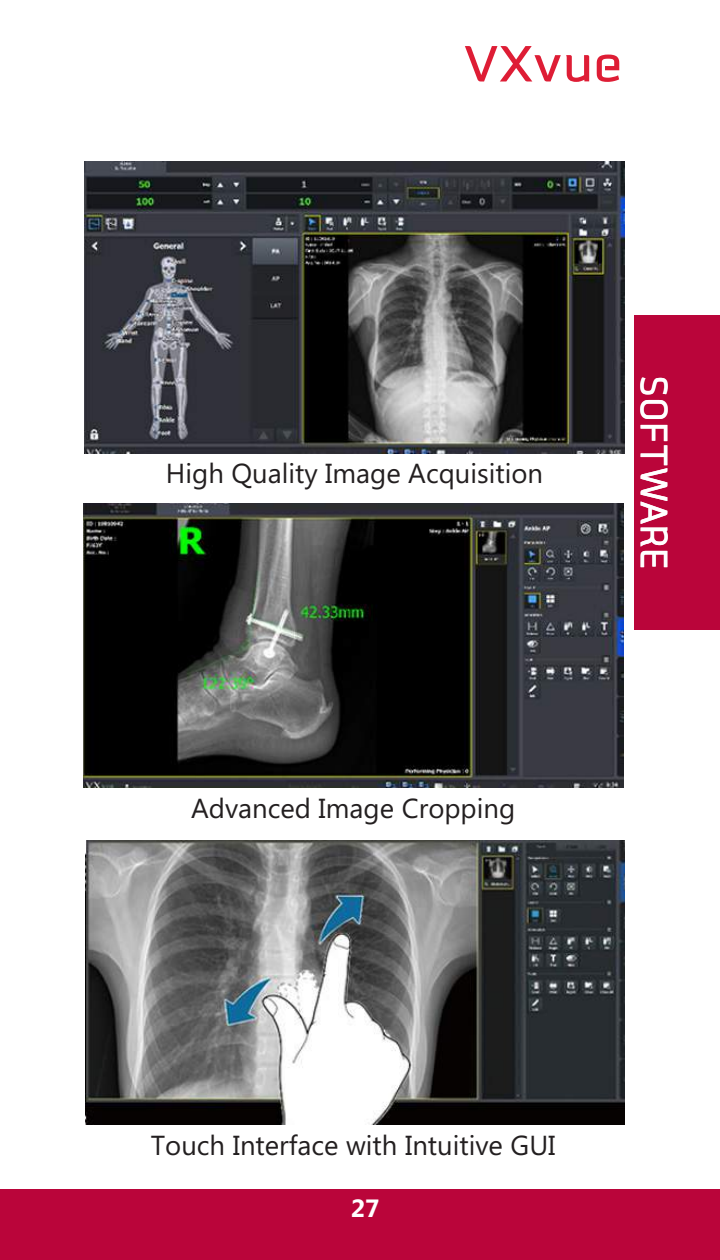
<style>
.page{position:relative;width:720px;height:1260px;background:#fff}
.page>*{position:absolute;margin:0;border:0;box-sizing:border-box;transform-origin:0 0}
.t1{font:50px "Vieworks B";color:#de1d35;scale:1.09 1}
.t2{font:37.5px "Vieworks B";color:#fff}
.t3{font:27.5px "Microsoft Phags Pa";color:#231f20}
.t4{font:700 25px "Microsoft Phags Pa";color:#fff}
</style>
<div class="page">
<div style="left:0;top:1189px;width:720px;height:71px;background:#ba053a"></div>
<div style="left:634px;top:315px;width:86px;height:315px;background:#ba053a"></div>
<img style="left:85px;top:840px;width:540px;height:285px">
<img style="left:84px;top:503px;width:540px;height:285px">
<img style="left:84px;top:161px;width:540px;height:292px">
<h1 class="t1" style="left:464px;top:34px;width:147px">VXvue</h1>
<p class="t3" style="left:166px;top:455px;width:379px">High Quality Image Acquisition</p>
<p class="t3" style="left:191px;top:789px;width:326px">Advanced Image Cropping</p>
<h2 class="t2" style="left:676px;top:375px;width:196px;rotate:90deg">SOFTWARE</h2>
<p class="t3" style="left:151px;top:1126px;width:406px">Touch Interface with Intuitive GUI</p>
<p class="t4" style="left:351px;top:1190px;width:30px">27</p>
</div>
